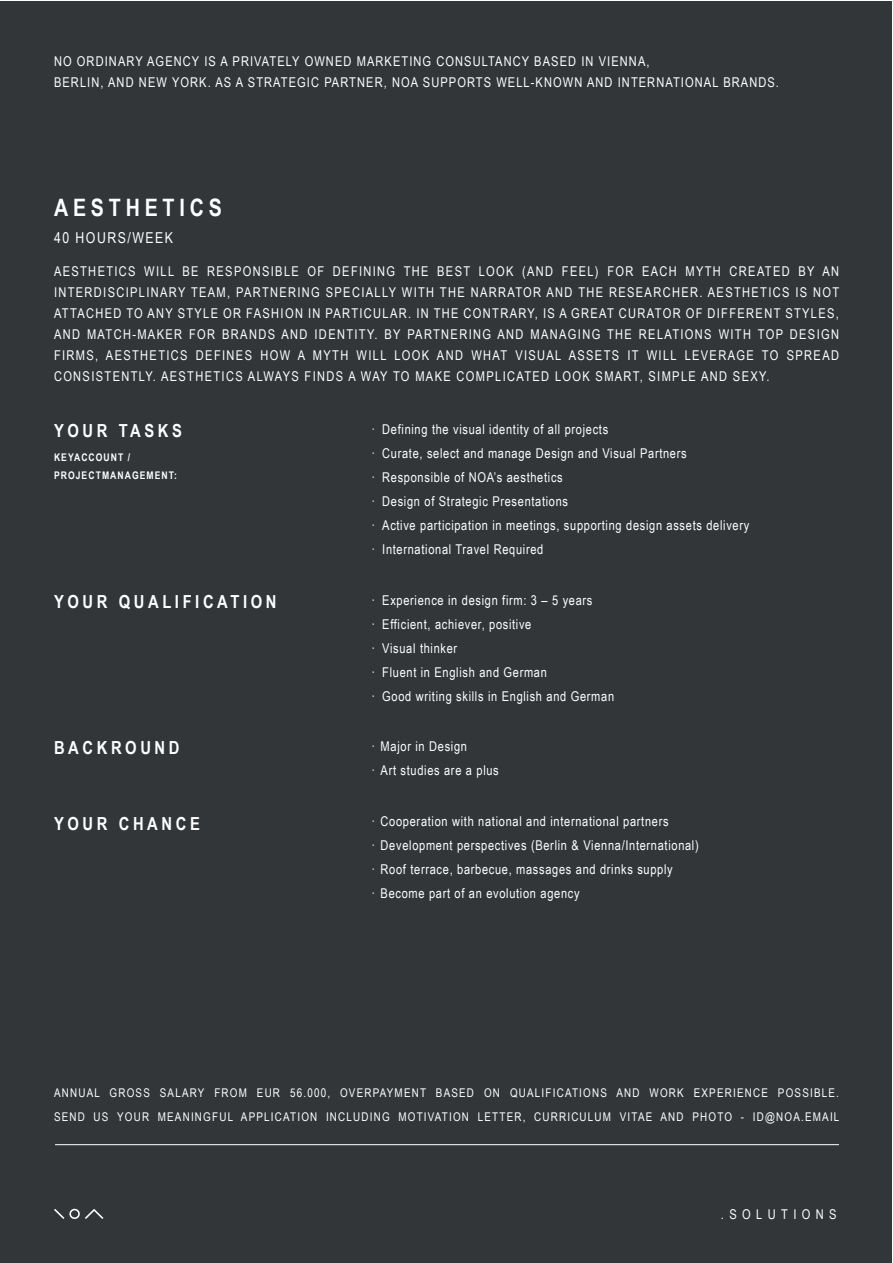
<style>
.page{position:relative;width:893px;height:1263px;background:#fff}
.page>*{position:absolute;margin:0;border:0;box-sizing:border-box;transform-origin:0 0}
.t1{font:700 24px "Arial Narrow";letter-spacing:.2em;color:#fff}
.t2{font:700 18px "Arial Narrow";letter-spacing:.2em;color:#fff}
.t3{font:15px "Arial Narrow";letter-spacing:.1em;color:#fff}
.t4{font:13.5px/24px "Arial Narrow";letter-spacing:.05em;color:#fff}
.t5{font:13.5px/21px "Arial Narrow";letter-spacing:.08em;color:#fff}
.t6{font:13.5px "Arial Narrow";letter-spacing:.4em;color:#fff}
.t7{font:12px/24px "Arial Narrow";letter-spacing:.1em;color:#fff}
.t8{font:700 10.5px/18px "Arial Narrow";letter-spacing:.1em;color:#fff}
</style>
<div class="page">
<div style="left:1px;top:1px;width:891px;height:1261px;background:#323639"></div>
<svg style="left:54px;top:1209px;width:49px;height:10px"></svg>
<hr style="left:55px;top:1144px;width:784px;height:1px;background:#fff">
<p class="t5" style="left:54px;top:50px;width:726px">NO ORDINARY AGENCY IS A PRIVATELY OWNED MARKETING CONSULTANCY BASED IN VIENNA,<br>BERLIN, AND NEW YORK. AS A STRATEGIC PARTNER, NOA SUPPORTS WELL-KNOWN AND INTERNATIONAL BRANDS.</p>
<h1 class="t1" style="left:54px;top:190px;width:169px">AESTHETICS</h1>
<p class="t3" style="left:54px;top:227px;width:121px">40 HOURS/WEEK</p>
<p class="t4" style="left:54px;top:260px;width:787px;line-height:21px;text-align:justify">AESTHETICS WILL BE RESPONSIBLE OF DEFINING THE BEST LOOK (AND FEEL) FOR EACH MYTH CREATED BY AN INTERDISCIPLINARY TEAM, PARTNERING SPECIALLY WITH THE NARRATOR AND THE RESEARCHER. AESTHETICS IS NOT ATTACHED TO ANY STYLE OR FASHION IN PARTICULAR. IN THE CONTRARY, IS A GREAT CURATOR OF DIFFERENT STYLES, AND MATCH-MAKER FOR BRANDS AND IDENTITY. BY PARTNERING AND MANAGING THE RELATIONS WITH TOP DESIGN FIRMS, AESTHETICS DEFINES HOW A MYTH WILL LOOK AND WHAT VISUAL ASSETS IT WILL LEVERAGE TO SPREAD CONSISTENTLY. AESTHETICS ALWAYS FINDS A WAY TO MAKE COMPLICATED LOOK SMART, SIMPLE AND SEXY.</p>
<h2 class="t2" style="left:54px;top:417px;width:130px">YOUR TASKS</h2>
<p class="t8" style="left:54px;top:448px;width:125px">KEYACCOUNT /<br>PROJECTMANAGEMENT:</p>
<h2 class="t2" style="left:54px;top:588px;width:224px">YOUR QUALIFICATION</h2>
<h2 class="t2" style="left:54px;top:734px;width:127px">BACKROUND</h2>
<h2 class="t2" style="left:54px;top:810px;width:147px">YOUR CHANCE</h2>
<p class="t4" style="left:372px;top:417px;width:379px">· Defining the visual identity of all projects<br>· Curate, select and manage Design and Visual Partners<br>· Responsible of NOA’s aesthetics<br>· Design of Strategic Presentations<br>· Active participation in meetings, supporting design assets delivery · International Travel Required</p>
<p class="t4" style="left:372px;top:587px;width:244px">· Experience in design firm: 3 – 5 years<br>· Efficient, achiever, positive<br>· Visual thinker<br>· Fluent in English and German<br>· Good writing skills in English and German</p>
<p class="t4" style="left:372px;top:733px;width:129px">· Major in Design<br>· Art studies are a plus</p>
<p class="t4" style="left:372px;top:808px;width:329px">· Cooperation with national and international partners<br>· Development perspectives (Berlin &amp; Vienna/International) · Roof terrace, barbecue, massages and drinks supply<br>· Become part of an evolution agency</p>
<p class="t7" style="left:54px;top:1080px;width:787px">ANNUAL GROSS SALARY FROM EUR 56.000, OVERPAYMENT BASED ON QUALIFICATIONS AND WORK EXPERIENCE POSSIBLE.<br>SEND US YOUR MEANINGFUL APPLICATION INCLUDING MOTIVATION LETTER, CURRICULUM VITAE AND PHOTO - ID@NOA.EMAIL</p>
<p class="t6" style="left:721px;top:1204px;width:117px">.SOLUTIONS</p>
</div>
